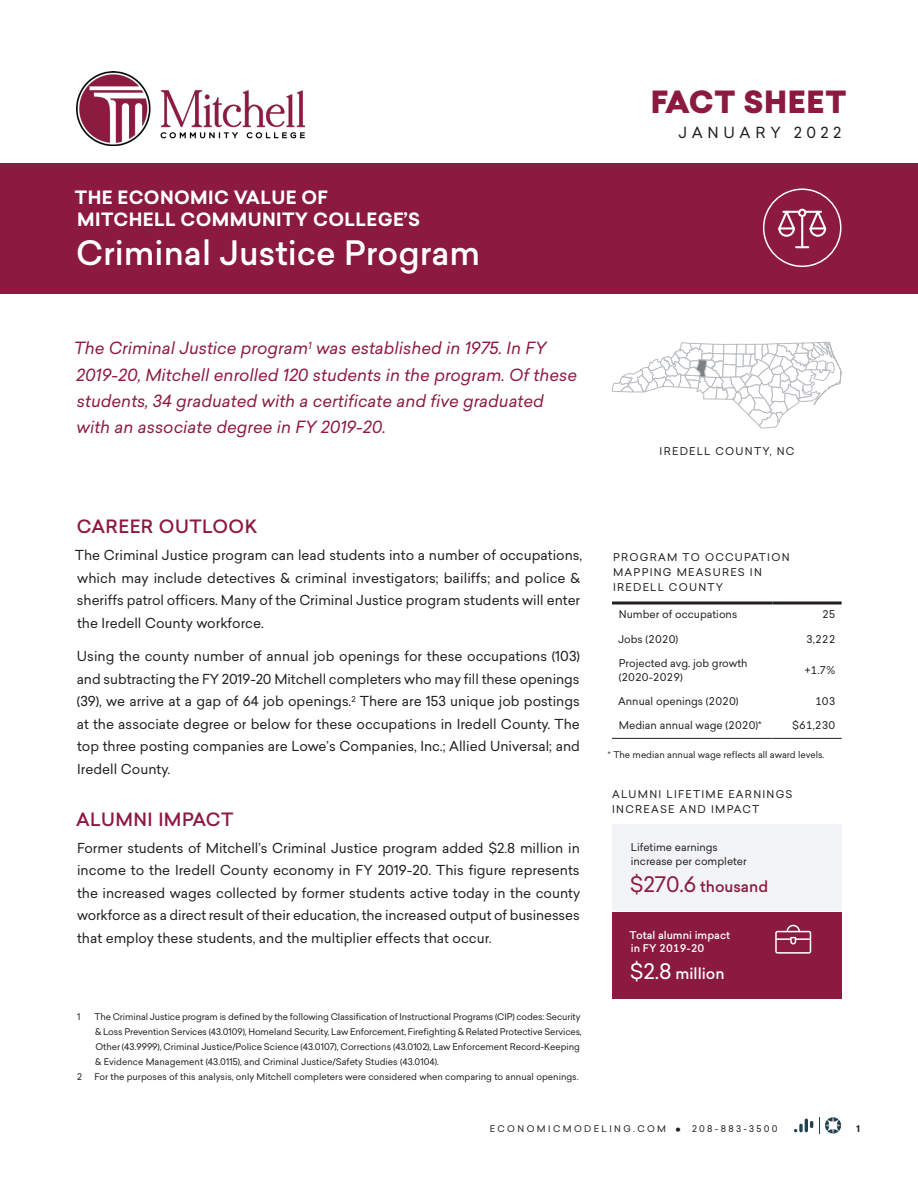
<style>
.page{position:relative;width:918px;height:1188px;background:#fff}
.page>*{position:absolute;margin:0;border:0;box-sizing:border-box;transform-origin:0 0}
.t1{font:500 33px "Sailec";color:#fff}
.t2{font:900 30px "Sailec";letter-spacing:.02em;color:#8c1a40}
.t3{font:700 18px/21.6px "Sailec";letter-spacing:.02em;color:#fff}
.FS_Heading_1{font:500 18px "Sailec";letter-spacing:.025em;color:#8c1a40}
.Program_blurb{font:italic 16.5px/26.2px "Sailec";color:#8c1a40}
.t4{font:500 15px "Sailec";color:#8c1a40}
.t5{font:15px "Sailec";letter-spacing:.32em;color:#231f20}
.t6{font:500 15px "Sailec";color:#fff}
.t7{font:13.5px/22.5px "Sailec";color:#231f20;text-align:justify}
.Table_left{font:10.5px/13.5px "Sailec";color:#231f20}
.Figure_title{font:10.5px/15px "Sailec";letter-spacing:.12em;color:#231f20}
.Figure_text{font:10.5px/13.5px "Sailec";color:#231f20}
.Figure_text-2{font:500 10.5px/13.5px "Sailec";color:#fff}
.Table_right{font:10.5px "Sailec";color:#231f20}
.Footnote{font:9px/15px "Sailec";color:#231f20}
.Figure_footnote{font:9px "Sailec";color:#231f20}
.Footnote-2{font:9px "Sailec";letter-spacing:.27em;color:#231f20}
.t8{font:700 9px "Sailec";color:#231f20}
.s1{font-weight:400;font-size:21px}
.s2{font-size:17.25px}
</style>
<div class="page">
<svg style="left:794px;top:1119px;width:19px;height:13px"></svg>
<svg style="left:819px;top:1117px;width:22px;height:17px"></svg>
<div style="left:0;top:163px;width:918px;height:130px;background:#8c1a40"></div>
<img style="left:76px;top:71px;width:229px;height:75px">
<svg style="left:612px;top:342px;width:230px;height:87px"></svg>
<div style="left:763px;top:188px;width:79px;height:79px;border:2px solid #fff;border-radius:50%"></div>
<hr style="left:801px;top:215px;width:2px;height:33px;background:#fff">
<svg style="left:795px;top:246px;width:14px;height:2px"></svg>
<svg style="left:778px;top:209px;width:48px;height:28px"></svg>
<div style="left:612px;top:912px;width:230px;height:87px;background:#8c1a40"></div>
<div style="left:612px;top:824px;width:230px;height:87px;background:#f2f4f6"></div>
<svg style="left:775px;top:925px;width:36px;height:29px"></svg>
<hr style="left:612px;top:738px;width:160px;height:1px;background:#231f20">
<hr style="left:772px;top:738px;width:70px;height:1px;background:#231f20">
<hr style="left:612px;top:602px;width:160px;height:2px;background:#231f20">
<hr style="left:772px;top:602px;width:70px;height:2px;background:#231f20">
<p class="t2" style="left:651px;top:80px;width:197px">FACT SHEET</p>
<p class="t3" style="left:75px;top:187px;width:347px">THE ECONOMIC VALUE OF<br>MITCHELL COMMUNITY COLLEGE’S</p>
<p class="t1" style="left:76px;top:230px;width:406px">Criminal Justice Program</p>
<p class="t5" style="left:678px;top:122px;width:164px">JANUARY 2022</p>
<p class="Program_blurb" style="left:74px;top:335px;width:505px">The Criminal Justice program<sup>1</sup> was established in 1975. In FY 2019-20, Mitchell enrolled 120 students in the program. Of these students, 34 graduated with a certificate and five graduated with an associate degree in FY 2019-20.</p>
<p class="FS_Heading_1" style="left:77px;top:514px;width:182px">CAREER OUTLOOK</p>
<p class="t7" style="left:75px;top:544px;width:509px;text-align:left">The Criminal Justice program can lead students into a number of occupations, which may include detectives &amp; criminal investigators; bailiffs; and police &amp; sheriffs patrol officers. Many of the Criminal Justice program students will enter the Iredell County workforce.</p>
<p class="t7" style="left:77px;top:645px;width:505px">Using the county number of annual job openings for these occupations (103) and subtracting the FY 2019-20 Mitchell completers who may fill these openings (39), we arrive at a gap of 64 job openings.<sup>2</sup> There are 153 unique job postings at the associate degree or below for these occupations in Iredell County. The top three posting companies are Lowe’s Companies, Inc.; Allied Universal; and Iredell County.</p>
<p class="FS_Heading_1" style="left:76px;top:806px;width:159px">ALUMNI IMPACT</p>
<p class="t7" style="left:77px;top:836px;width:505px">Former students of Mitchell’s Criminal Justice program added $2.8 million in income to the Iredell County economy in FY 2019-20. This figure represents the increased wages collected by former students active today in the county workforce as a direct result of their education, the increased output of businesses that employ these students, and the multiplier effects that occur.</p>
<p class="Footnote" style="left:77px;top:1009px;width:5px">1</p>
<p class="Footnote" style="left:95px;top:1009px;width:489px">The Criminal Justice program is defined by the following Classification of Instructional Programs (CIP) codes: Security &amp; Loss Prevention Services (43.0109), Homeland Security, Law Enforcement, Firefighting &amp; Related Protective Services, Other (43.9999), Criminal Justice/Police Science (43.0107), Corrections (43.0102), Law Enforcement Record-Keeping &amp; Evidence Management (43.0115), and Criminal Justice/Safety Studies (43.0104).</p>
<p class="Footnote" style="left:77px;top:1069px;width:6px">2</p>
<p class="Footnote" style="left:94px;top:1069px;width:486px">For the purposes of this analysis, only Mitchell completers were considered when comparing to annual openings.</p>
<p class="Figure_title" style="left:660px;top:444px;width:136px">IREDELL COUNTY, NC</p>
<p class="Figure_title" style="left:613px;top:550px;width:178px">PROGRAM TO OCCUPATION<br>MAPPING MEASURES IN<br>IREDELL COUNTY</p>
<p class="Table_left" style="left:619px;top:608px;width:120px">Number of occupations</p>
<p class="Table_right" style="left:822px;top:607px;width:15px">25</p>
<p class="Table_left" style="left:618px;top:632px;width:62px">Jobs (2020)</p>
<p class="Table_right" style="left:806px;top:632px;width:31px">3,222</p>
<p class="Table_left" style="left:619px;top:656px;width:130px">Projected avg. job growth (2020-2029)</p>
<p class="Table_right" style="left:805px;top:663px;width:32px">+1.7%</p>
<p class="Table_left" style="left:618px;top:694px;width:122px">Annual openings (2020)</p>
<p class="Table_right" style="left:815px;top:694px;width:22px">103</p>
<p class="Table_left" style="left:619px;top:719px;width:144px">Median annual wage (2020)*</p>
<p class="Table_right" style="left:792px;top:718px;width:45px">$61,230</p>
<p class="Figure_footnote" style="left:608px;top:748px;width:218px">* The median annual wage reflects all award levels.</p>
<p class="Figure_title" style="left:612px;top:787px;width:182px">ALUMNI LIFETIME EARNINGS<br>INCREASE AND IMPACT</p>
<p class="Figure_text" style="left:631px;top:841px;width:117px">Lifetime earnings increase per completer</p>
<p class="t4" style="left:630px;top:876px;width:140px"><span class="s1">$270.6</span> thousand</p>
<p class="Figure_text-2" style="left:629px;top:928px;width:102px">Total alumni impact in FY 2019-20</p>
<p class="t6" style="left:630px;top:963px;width:96px"><span class="s1">$2.8</span> million</p>
<p class="Footnote-2" style="left:490px;top:1123px;width:289px">ECONOMICMODELING.COM <span class="s2">•</span> 208-883-3500</p>
<p class="t8" style="left:856px;top:1123px;width:5px">1</p>
</div>
